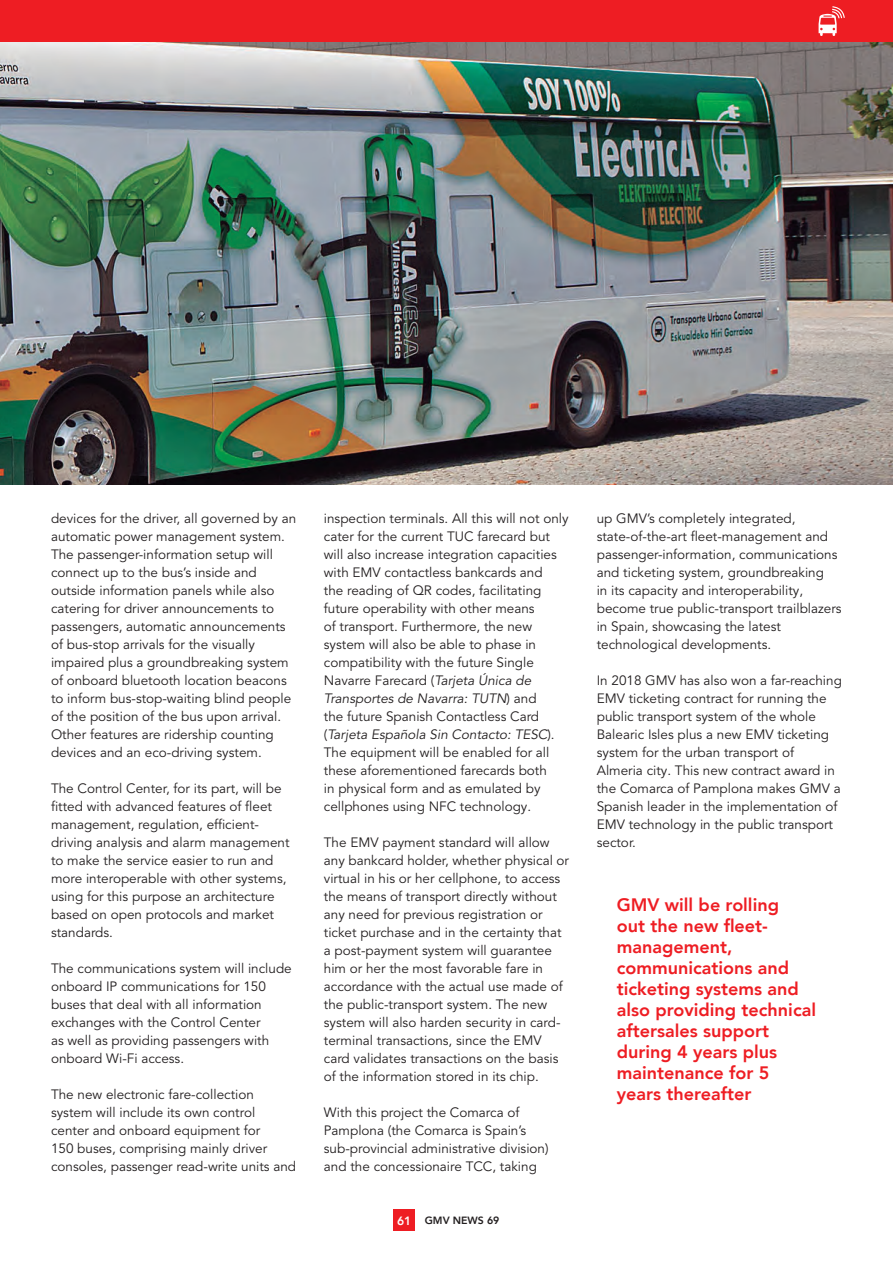
<style>
.page{position:relative;width:893px;height:1263px;background:#fff}
.page>*{position:absolute;margin:0;border:0;box-sizing:border-box;transform-origin:0 0}
.general{font:800 18px/21px "Avenir LT";color:#ee1d23}
.general-2{font:13.5px/18px "Avenir LT Pro";color:#231f20}
.t1{font:800 10.5px "Avenir LT";color:#231f20}
.s1{font-style:italic}
.s2{font-size:12px;color:#fff}
</style>
<div class="page">
<div style="left:394px;top:1210px;width:21px;height:21px;background:#ee1d23"></div>
<div style="left:0;top:0;width:893px;height:43px;background:#ee1d23"></div>
<svg style="left:819px;top:6px;width:26px;height:30px"></svg>
<img style="left:0;top:43px;width:893px;height:442px">
<p class="general-2" style="left:51px;top:509px;width:247px">devices for the driver, all governed by an automatic power management system.<br>The passenger-information setup will connect up to the bus’s inside and outside information panels while also catering for driver announcements to passengers, automatic announcements of bus-stop arrivals for the visually impaired plus a groundbreaking system of onboard bluetooth location beacons to inform bus-stop-waiting blind people of the position of the bus upon arrival.<br>Other features are ridership counting devices and an eco-driving system.</p>
<p class="general-2" style="left:51px;top:779px;width:240px">The Control Center, for its part, will be fitted with advanced features of fleet management, regulation, efficient&shy;driving analysis and alarm management to make the service easier to run and more interoperable with other systems, using for this purpose an architecture based on open protocols and market standards.</p>
<p class="general-2" style="left:51px;top:959px;width:242px">The communications system will include onboard IP communications for 150 buses that deal with all information exchanges with the Control Center<br>as well as providing passengers with onboard Wi-Fi access.</p>
<p class="general-2" style="left:51px;top:1085px;width:247px">The new electronic fare-collection system will include its own control center and onboard equipment for<br>150 buses, comprising mainly driver consoles, passenger read-write units and</p>
<p class="general-2" style="left:324px;top:509px;width:246px">inspection terminals. All this will not only cater for the current TUC farecard but will also increase integration capacities with EMV contactless bankcards and<br>the reading of QR codes, facilitating future operability with other means<br>of transport. Furthermore, the new system will also be able to phase in compatibility with the future Single Navarre Farecard (<span class="s1">Tarjeta Única de Transportes de Navarra: TUTN</span>) and<br>the future Spanish Contactless Card (<span class="s1">Tarjeta Española Sin Contacto: TESC</span>).<br>The equipment will be enabled for all these aforementioned farecards both<br>in physical form and as emulated by cellphones using NFC technology.</p>
<p class="general-2" style="left:324px;top:833px;width:247px">The EMV payment standard will allow any bankcard holder, whether physical or virtual in his or her cellphone, to access the means of transport directly without any need for previous registration or ticket purchase and in the certainty that a post-payment system will guarantee him or her the most favorable fare in accordance with the actual use made of the public-transport system. The new system will also harden security in card&shy;terminal transactions, since the EMV card validates transactions on the basis of the information stored in its chip.</p>
<p class="general-2" style="left:324px;top:1103px;width:226px">With this project the Comarca of Pamplona (the Comarca is Spain’s sub-provincial administrative division) and the concessionaire TCC, taking</p>
<p class="t1" style="left:397px;top:1214px;width:104px"><span class="s2">61</span> GMV NEWS 69</p>
<p class="general-2" style="left:597px;top:509px;width:246px">up GMV’s completely integrated, state-of-the-art fleet-management and passenger-information, communications and ticketing system, groundbreaking<br>in its capacity and interoperability, become true public-transport trailblazers in Spain, showcasing the latest technological developments.</p>
<p class="general-2" style="left:597px;top:671px;width:247px">In 2018 GMV has also won a far-reaching EMV ticketing contract for running the public transport system of the whole Balearic Isles plus a new EMV ticketing system for the urban transport of Almeria city. This new contract award in the Comarca of Pamplona makes GMV a Spanish leader in the implementation of EMV technology in the public transport sector.</p>
<p class="general" style="left:617px;top:894px;width:201px">GMV will be rolling<br>out the new fleet&shy;management, communications and ticketing systems and also providing technical aftersales support during 4 years plus maintenance for 5 years thereafter</p>
</div>
